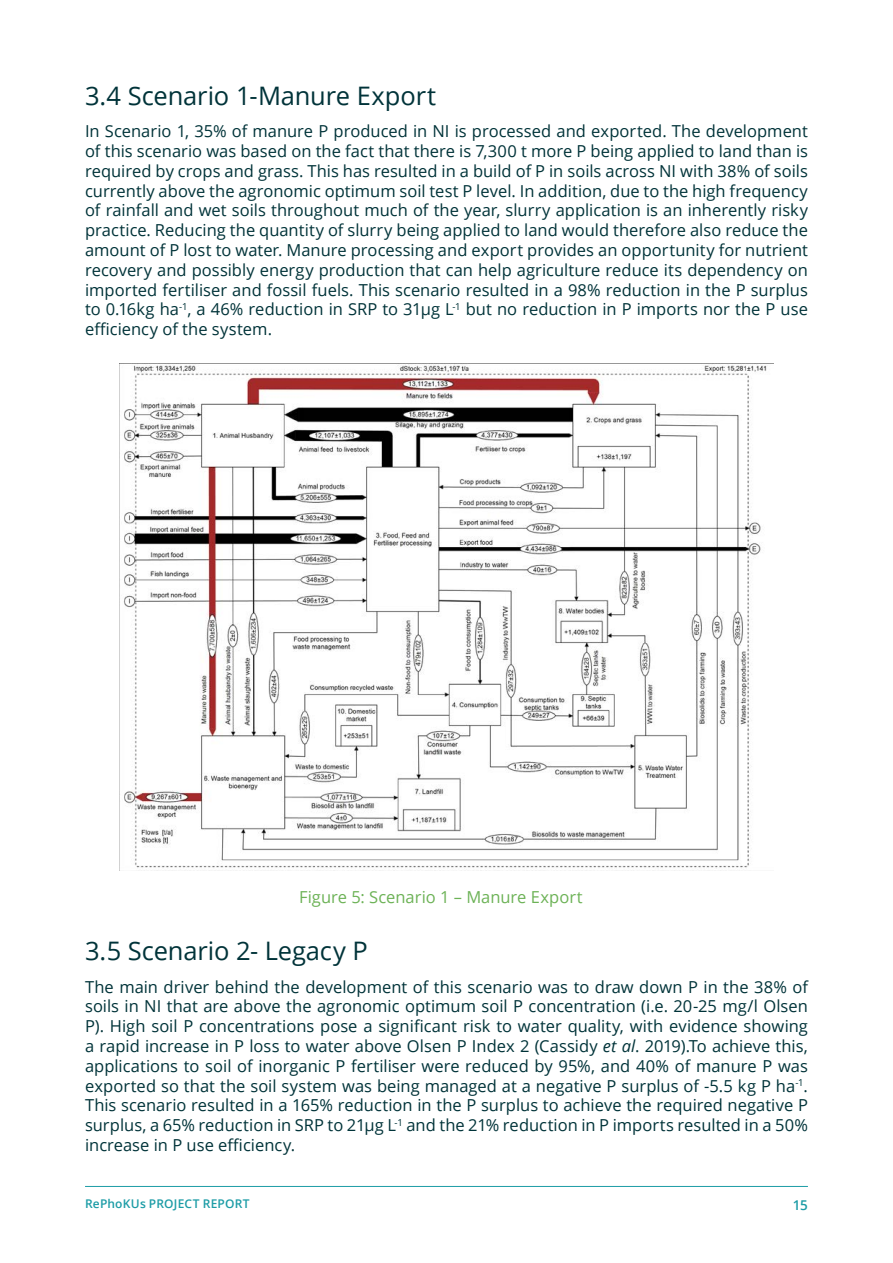
<style>
.page{position:relative;width:893px;height:1263px;background:#fff}
.page>*{position:absolute;margin:0;border:0;box-sizing:border-box;transform-origin:0 0}
.Intro{font:25.5px "Open Sans";letter-spacing:-.005em;color:#003339}
.Body{font:16.5px/19.8px "Open Sans";color:#003339;text-align:justify}
.Annotation{font:16.5px "Open Sans";color:#6cb256}
.t1{font:600 13.5px "Open Sans";color:#1c9ca6}
.t2{font:600 12px "Open Sans";letter-spacing:.015em;color:#1c9ca6}
.s1{font-style:italic}
</style>
<div class="page">
<hr style="left:85px;top:1186px;width:723px;height:1px;background:#1c9ca6">
<img style="left:119px;top:364px;width:648px;height:506px">
<p class="Intro" style="left:85px;top:78px;width:353px">3.4 Scenario 1-Manure Export</p>
<p class="Body" style="left:85px;top:121px;width:724px">In Scenario 1, 35% of manure P produced in NI is processed and exported. The development of this scenario was based on the fact that there is 7,300 t more P being applied to land than is required by crops and grass. This has resulted in a build of P in soils across NI with 38% of soils currently above the agronomic optimum soil test P level. In addition, due to the high frequency of rainfall and wet soils throughout much of the year, slurry application is an inherently risky practice. Reducing the quantity of slurry being applied to land would therefore also reduce the amount of P lost to water. Manure processing and export provides an opportunity for nutrient recovery and possibly energy production that can help agriculture reduce its dependency on imported fertiliser and fossil fuels. This scenario resulted in a 98% reduction in the P surplus to 0.16kg ha<sup>-1</sup>, a 46% reduction in SRP to 31µg L<sup>-1</sup> but no reduction in P imports nor the P use efficiency of the system.</p>
<p class="Annotation" style="left:299px;top:886px;width:285px">Figure 5: Scenario 1 – Manure Export</p>
<p class="Intro" style="left:85px;top:933px;width:284px">3.5 Scenario 2- Legacy P</p>
<p class="Body" style="left:85px;top:976px;width:724px">The main driver behind the development of this scenario was to draw down P in the 38% of soils in NI that are above the agronomic optimum soil P concentration (i.e. 20-25 mg/l Olsen P). High soil P concentrations pose a significant risk to water quality, with evidence showing a rapid increase in P loss to water above Olsen P Index 2 (Cassidy <span class="s1">et al</span>. 2019).To achieve this, applications to soil of inorganic P fertiliser were reduced by 95%, and 40% of manure P was exported so that the soil system was being managed at a negative P surplus of -5.5 kg P ha<sup>-1</sup>.<br>This scenario resulted in a 165% reduction in the P surplus to achieve the required negative P surplus, a 65% reduction in SRP to 21µg L<sup>-1</sup> and the 21% reduction in P imports resulted in a 50% increase in P use efficiency.</p>
<p class="t2" style="left:85px;top:1196px;width:166px">RePhoKUs PROJECT REPORT</p>
<p class="t1" style="left:793px;top:1195px;width:17px">15</p>
</div>
